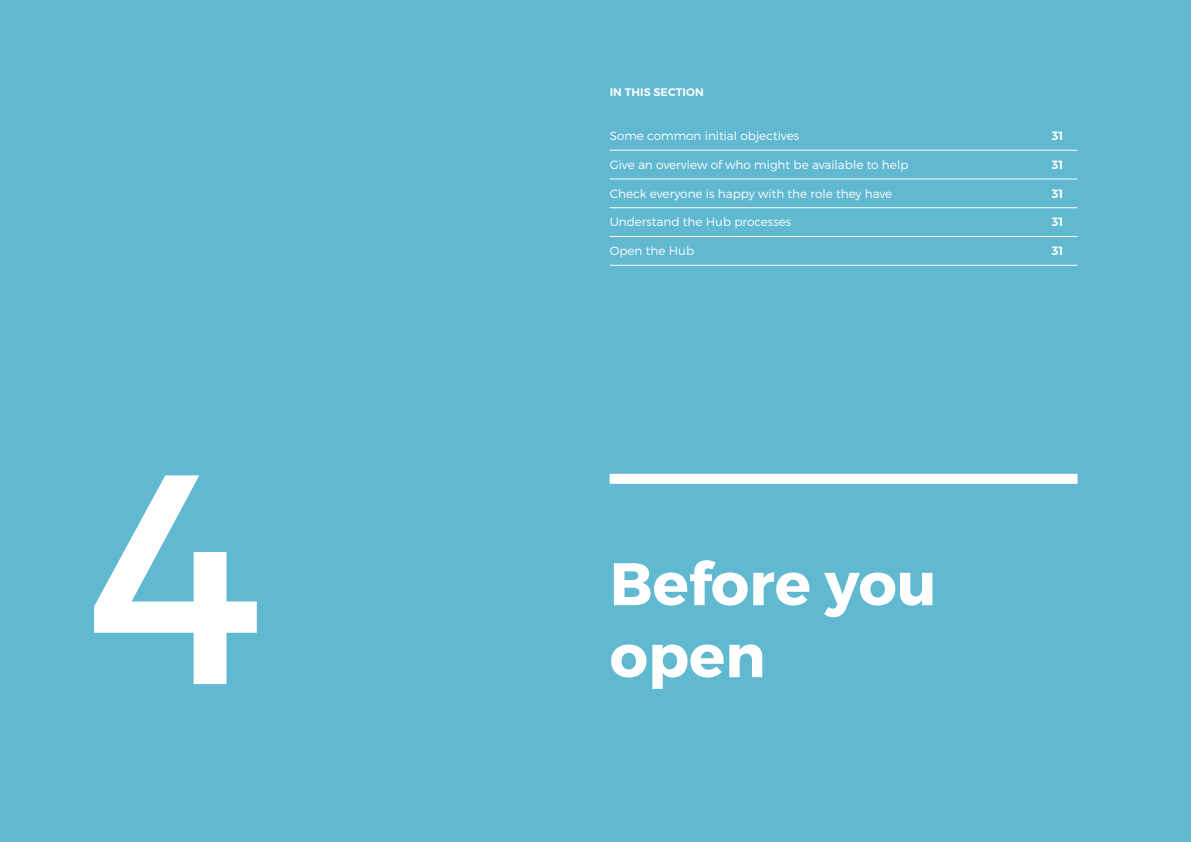
<style>
.page{position:relative;width:1191px;height:842px;background:#60b8d1}
.page>*{position:absolute;margin:0;border:0;box-sizing:border-box;transform-origin:0 0}
.Heading_1{font:298.1px "Montserrat";color:#fff}
.Section_number{font:298.1px "Montserrat";color:#fff}
.Section_title{font:700 60px/72px "Montserrat";color:#fff}
.Heading_1-2{font:700 60px "Montserrat";color:#fff}
.t1{font:300 12px "Montserrat";color:#fff}
.t2{font:600 12px "Montserrat";color:#fff}
.In_this_section{font:600 11px "Montserrat";letter-spacing:.01em;color:#fff}
</style>
<div class="page">
<div style="left:609px;top:474px;width:468px;height:10px;background:#fff"></div>
<hr style="left:609px;top:150px;width:468px;height:1px;background:#fff">
<hr style="left:609px;top:179px;width:468px;height:1px;background:#fff">
<hr style="left:609px;top:207px;width:468px;height:1px;background:#fff">
<hr style="left:609px;top:236px;width:468px;height:1px;background:#fff">
<hr style="left:609px;top:265px;width:468px;height:1px;background:#fff">
<p class="Heading_1" style="left:85px;top:331px;width:174px">5</p>
<p class="Section_number" style="left:85px;top:395px;width:180px">4</p>
<p class="In_this_section" style="left:610px;top:85px;width:96px">IN THIS SECTION</p>
<p class="t1" style="left:609px;top:128px;width:191px">Some common initial objectives</p>
<p class="t2" style="left:1052px;top:128px;width:13px">31</p>
<p class="t1" style="left:609px;top:157px;width:300px">Give an overview of who might be available to help</p>
<p class="t2" style="left:1052px;top:157px;width:13px">31</p>
<p class="t1" style="left:609px;top:186px;width:284px">Check everyone is happy with the role they have</p>
<p class="t2" style="left:1052px;top:186px;width:13px">31</p>
<p class="t1" style="left:609px;top:215px;width:183px">Understand the Hub processes</p>
<p class="t2" style="left:1052px;top:215px;width:13px">31</p>
<p class="t1" style="left:609px;top:243px;width:86px">Open the Hub</p>
<p class="t2" style="left:1052px;top:243px;width:13px">31</p>
<p class="Section_title" style="left:609px;top:549px;width:328px">Before you open</p>
<p class="Heading_1-2" style="left:609px;top:561px;width:327px">the facility</p>
</div>
